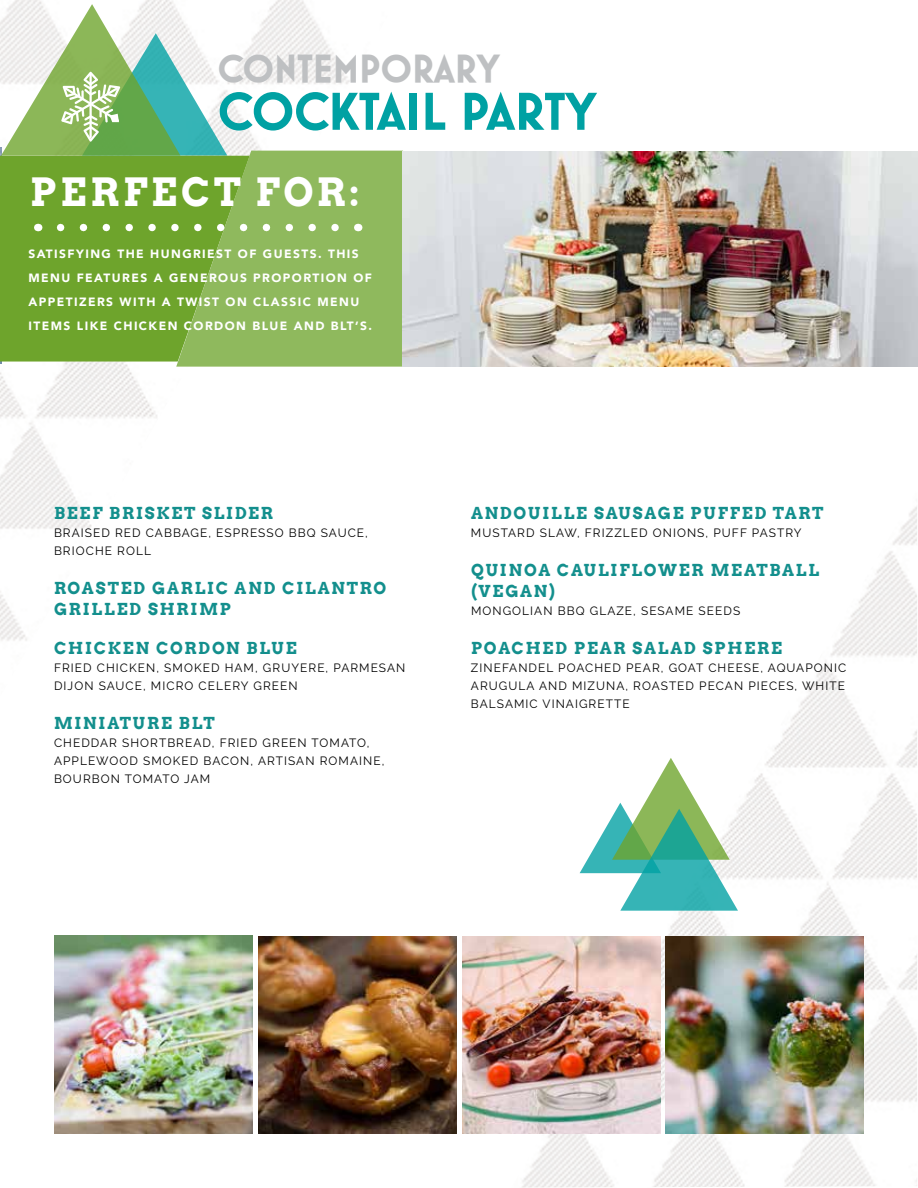
<style>
.page{position:relative;width:918px;height:1188px;background:#fff}
.page>*{position:absolute;margin:0;border:0;box-sizing:border-box;transform-origin:0 0}
.t1{font:700 54px "Mostra One";color:#00a1a3}
.t2{font:700 39.9px "Mostra One";color:#bec0c2}
.t3{font:700 39px "Arvo";letter-spacing:.1em;color:#fff}
.t4{font:700 16.5px/21px "Arvo";letter-spacing:.11em;color:#138f8d}
.t5{font:12px/18px "Raleway";letter-spacing:.09em;color:#000}
.t6{font:900 12px/24px "Avenir";letter-spacing:.12em;color:#fff}
</style>
<div class="page">
<img style="left:0;top:0;width:397px;height:641px">
<img style="left:522px;top:506px;width:395px;height:682px">
<svg style="left:580px;top:758px;width:158px;height:153px"></svg>
<div style="left:0;top:156px;width:176px;height:206px;background:#6ea42c"></div>
<svg style="left:176px;top:151px;width:227px;height:216px;background:#8ab657"></svg>
<svg style="left:1px;top:4px;width:226px;height:152px"></svg>
<svg style="left:61px;top:224px;width:285px;height:7px"></svg>
<img style="left:665px;top:936px;width:199px;height:198px">
<img style="left:54px;top:936px;width:198px;height:198px">
<img style="left:258px;top:936px;width:198px;height:198px">
<img style="left:462px;top:936px;width:199px;height:198px">
<img style="left:403px;top:151px;width:515px;height:216px">
<h2 class="t2" style="left:218px;top:45px;width:283px">CONTEMPORARY</h2>
<h1 class="t1" style="left:218px;top:80px;width:380px">COCKTAIL PARTY</h1>
<h3 class="t3" style="left:30px;top:173px;width:331px">PERFECT FOR:</h3>
<p class="t6" style="left:28px;top:243px;width:345px">SATISFYING THE HUNGRIEST OF GUESTS. THIS MENU FEATURES A GENEROUS PROPORTION OF APPETIZERS WITH A TWIST ON CLASSIC MENU ITEMS LIKE CHICKEN CORDON BLUE AND BLT’S.</p>
<h3 class="t4" style="left:54px;top:503px;width:221px">BEEF BRISKET SLIDER</h3>
<p class="t5" style="left:54px;top:524px;width:315px">BRAISED RED CABBAGE, ESPRESSO BBQ SAUCE,<br>BRIOCHE ROLL</p>
<h3 class="t4" style="left:54px;top:578px;width:334px">ROASTED GARLIC AND CILANTRO<br>GRILLED SHRIMP</h3>
<h3 class="t4" style="left:54px;top:638px;width:244px">CHICKEN CORDON BLUE</h3>
<p class="t5" style="left:54px;top:659px;width:353px">FRIED CHICKEN, SMOKED HAM, GRUYERE, PARMESAN<br>DIJON SAUCE, MICRO CELERY GREEN</p>
<h3 class="t4" style="left:54px;top:713px;width:162px">MINIATURE BLT</h3>
<p class="t5" style="left:54px;top:734px;width:332px">CHEDDAR SHORTBREAD, FRIED GREEN TOMATO,<br>APPLEWOOD SMOKED BACON, ARTISAN ROMAINE,<br>BOURBON TOMATO JAM</p>
<h3 class="t4" style="left:471px;top:503px;width:354px">ANDOUILLE SAUSAGE PUFFED TART</h3>
<p class="t5" style="left:471px;top:524px;width:332px">MUSTARD SLAW, FRIZZLED ONIONS, PUFF PASTRY</p>
<h3 class="t4" style="left:471px;top:560px;width:350px">QUINOA CAULIFLOWER MEATBALL (VEGAN)</h3>
<p class="t5" style="left:471px;top:602px;width:271px">MONGOLIAN BBQ GLAZE, SESAME SEEDS</p>
<h3 class="t4" style="left:471px;top:638px;width:313px">POACHED PEAR SALAD SPHERE</h3>
<p class="t5" style="left:471px;top:659px;width:377px;text-align:justify">ZINEFANDEL POACHED PEAR, GOAT CHEESE, AQUAPONIC ARUGULA AND MIZUNA, ROASTED PECAN PIECES, WHITE BALSAMIC VINAIGRETTE</p>
</div>
